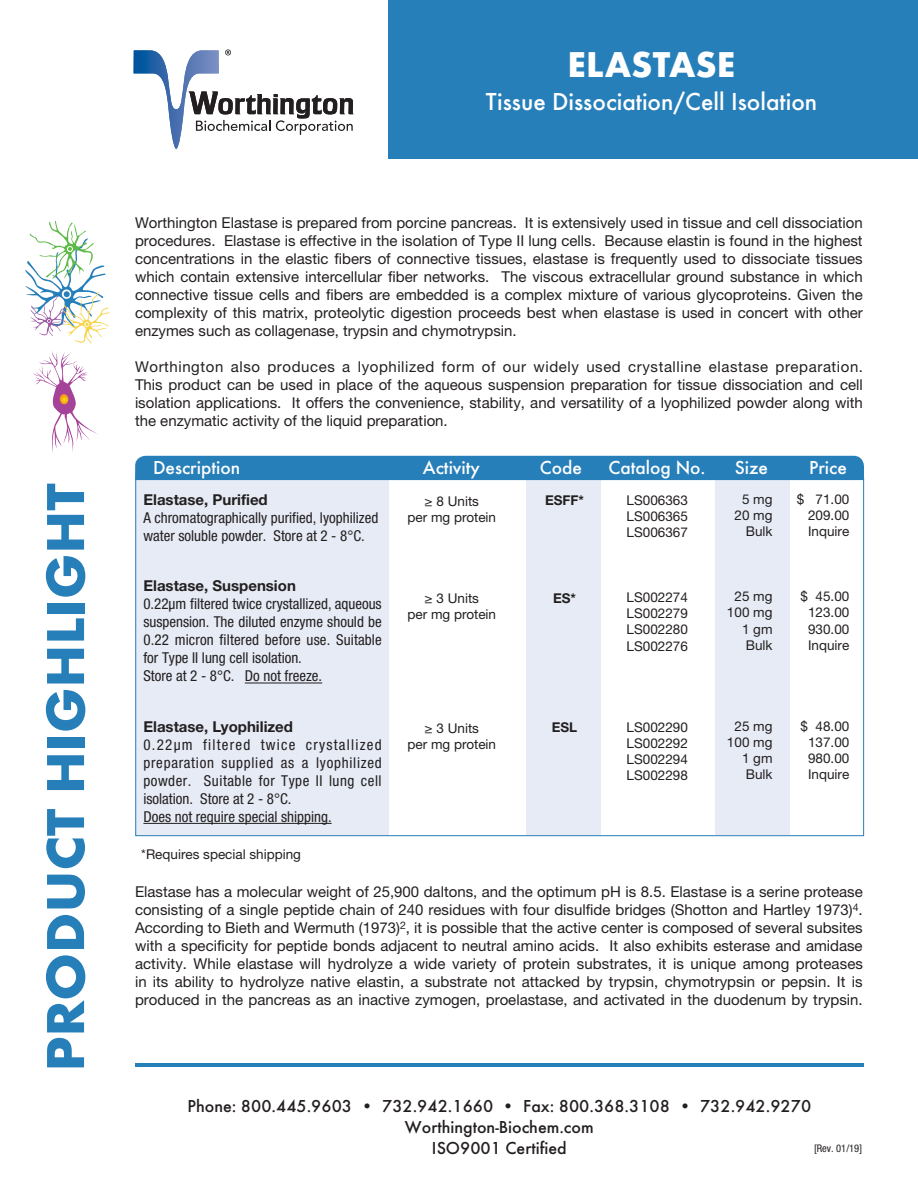
<style>
.page{position:relative;width:918px;height:1188px;background:#fff}
.page>*{position:absolute;margin:0;border:0;box-sizing:border-box;transform-origin:0 0}
.t1{font:700 55.5px "Futura T";color:#277fba;scale:1.05 1}
.t2{font:700 33px "Futura";color:#fff}
.t3{font:500 25.5px "Futura T";color:#fff}
.t4{font:500 19.5px "Futura T";color:#fff}
.t5{font:500 18px/21px "Futura T";color:#231f20;text-align:center}
.t6{font:15px/18px "Helvetica Neue";color:#231f20;text-align:justify}
.t7{font:condensed 15px/18px "Helvetica Neue";color:#231f20}
.t8{font:condensed 15px/18px "Helvetica Neue";letter-spacing:.035em;color:#231f20}
.t9{font:700 15px "Helvetica Neue";color:#231f20}
.t10{font:13.5px/16.2px "Helvetica Neue";color:#231f20;text-align:center}
.t11{font:700 13.5px "Helvetica Neue";color:#231f20}
.t12{font:condensed 10.5px "Helvetica Neue";color:#231f20}
.s1{font-style:inherit}
</style>
<div class="page">
<hr style="left:135px;top:1064px;width:728px;height:3px;background:#277fba">
<svg style="left:135px;top:480px;width:729px;height:356px"></svg>
<div style="left:135px;top:456px;width:729px;height:24px;background:#277fba"></div>
<hr style="left:245px;top:683px;width:77px;height:1px;background:#231f20">
<hr style="left:143px;top:823px;width:189px;height:1px;background:#231f20">
<div style="left:388px;top:0;width:530px;height:158px;background:#277fba"></div>
<svg style="left:134px;top:49px;width:219px;height:100px"></svg>
<svg style="left:33px;top:351px;width:64px;height:102px"></svg>
<svg style="left:25px;top:221px;width:85px;height:122px"></svg>
<h1 class="t1" style="left:33px;top:1071px;width:562px;rotate:-90deg">PRODUCT HIGHLIGHT</h1>
<h2 class="t2" style="left:567px;top:40px;width:170px">ELASTASE</h2>
<h3 class="t3" style="left:486px;top:86px;width:333px">Tissue Dissociation/Cell Isolation</h3>
<p class="t6" style="left:135px;top:213px;width:729px">Worthington Elastase is prepared from porcine pancreas. It is extensively used in tissue and cell dissociation procedures. Elastase is effective in the isolation of Type II lung cells. Because elastin is found in the highest concentrations in the elastic fibers of connective tissues, elastase is frequently used to dissociate tissues which contain extensive intercellular fiber networks. The viscous extracellular ground substance in which connective tissue cells and fibers are embedded is a complex mixture of various glycoproteins. Given the complexity of this matrix, proteolytic digestion proceeds best when elastase is used in concert with other enzymes such as collagenase, trypsin and chymotrypsin.</p>
<p class="t6" style="left:135px;top:357px;width:730px">Worthington also produces a lyophilized form of our widely used crystalline elastase preparation.<br>This product can be used in place of the aqueous suspension preparation for tissue dissociation and cell isolation applications. It offers the convenience, stability, and versatility of a lyophilized powder along with the enzymatic activity of the liquid preparation.</p>
<h3 class="t4" style="left:153px;top:456px;width:89px">Description</h3>
<h3 class="t4" style="left:423px;top:456px;width:59px">Activity</h3>
<h3 class="t4" style="left:540px;top:456px;width:44px">Code</h3>
<h3 class="t4" style="left:608px;top:456px;width:99px">Catalog No.</h3>
<h3 class="t4" style="left:735px;top:456px;width:35px">Size</h3>
<h3 class="t4" style="left:809px;top:456px;width:39px">Price</h3>
<p class="t9" style="left:143px;top:490px;width:126px">Elastase, Purified</p>
<p class="t7" style="left:143px;top:509px;width:236px">A chromatographically purified, lyophilized water soluble powder. Store at 2 - 8°C.</p>
<p class="t9" style="left:143px;top:577px;width:154px">Elastase, Suspension</p>
<p class="t7" style="left:143px;top:595px;width:240px">0.22µm filtered twice crystallized, aqueous suspension. The diluted enzyme should be 0.22 micron filtered before use. Suitable for Type II lung cell isolation.<br>Store at 2 - 8°C. Do not freeze.</p>
<p class="t9" style="left:143px;top:717px;width:151px">Elastase, Lyophilized</p>
<p class="t8" style="left:143px;top:735px;width:240px">0.22µm filtered twice crystallized preparation supplied as a lyophilized powder. Suitable for Type II lung cell isolation. Store at 2 - 8°C.<br>Does not require special shipping.</p>
<p class="t10" style="left:141px;top:846px;width:161px">*Requires special shipping</p>
<p class="t10" style="left:408px;top:493px;width:90px"><span class="s1">≥</span> 8 Units<br>per mg protein</p>
<p class="t10" style="left:408px;top:590px;width:90px"><span class="s1">≥</span> 3 Units<br>per mg protein</p>
<p class="t10" style="left:408px;top:720px;width:90px"><span class="s1">≥</span> 3 Units<br>per mg protein</p>
<p class="t11" style="left:545px;top:492px;width:41px">ESFF*</p>
<p class="t10" style="left:627px;top:492px;width:63px;text-align:justify">LS006363<br>LS006365<br>LS006367</p>
<p class="t10" style="left:734px;top:491px;width:40px;text-align:right">5 mg<br>20 mg<br>Bulk</p>
<p class="t10" style="left:808px;top:491px;width:43px;text-align:justify;text-indent:-11px">$ 71.00<br>209.00<br>Inquire</p>
<p class="t11" style="left:553px;top:589px;width:25px">ES*</p>
<p class="t10" style="left:627px;top:589px;width:63px;text-align:justify">LS002274<br>LS002279<br>LS002280<br>LS002276</p>
<p class="t10" style="left:727px;top:588px;width:47px;text-align:right">25 mg<br>100 mg<br>1 gm<br>Bulk</p>
<p class="t10" style="left:801px;top:588px;width:50px">$ 45.00<br>123.00<br>930.00<br>Inquire</p>
<p class="t11" style="left:552px;top:719px;width:27px">ESL</p>
<p class="t10" style="left:627px;top:718px;width:63px;text-align:justify">LS002290<br>LS002292<br>LS002294<br>LS002298</p>
<p class="t10" style="left:727px;top:718px;width:47px;text-align:right">25 mg<br>100 mg<br>1 gm<br>Bulk</p>
<p class="t10" style="left:801px;top:718px;width:50px">$ 48.00<br>137.00<br>980.00<br>Inquire</p>
<p class="t6" style="left:135px;top:882px;width:729px">Elastase has a molecular weight of 25,900 daltons, and the optimum pH is 8.5. Elastase is a serine protease consisting of a single peptide chain of 240 residues with four disulfide bridges (Shotton and Hartley 1973)<sup>4</sup>.<br>According to Bieth and Wermuth (1973)<sup>2</sup>, it is possible that the active center is composed of several subsites with a specificity for peptide bonds adjacent to neutral amino acids. It also exhibits esterase and amidase activity. While elastase will hydrolyze a wide variety of protein substrates, it is unique among proteases in its ability to hydrolyze native elastin, a substrate not attacked by trypsin, chymotrypsin or pepsin. It is produced in the pancreas as an inactive zymogen, proelastase, and activated in the duodenum by trypsin.</p>
<p class="t5" style="left:188px;top:1095px;width:625px">Phone: 800.445.9603 • 732.942.1660 • Fax: 800.368.3108 • 732.942.9270<br>Worthington-Biochem.com<br>ISO9001 Certified</p>
<p class="t12" style="left:814px;top:1142px;width:49px">[Rev. 01/19]</p>
</div>
